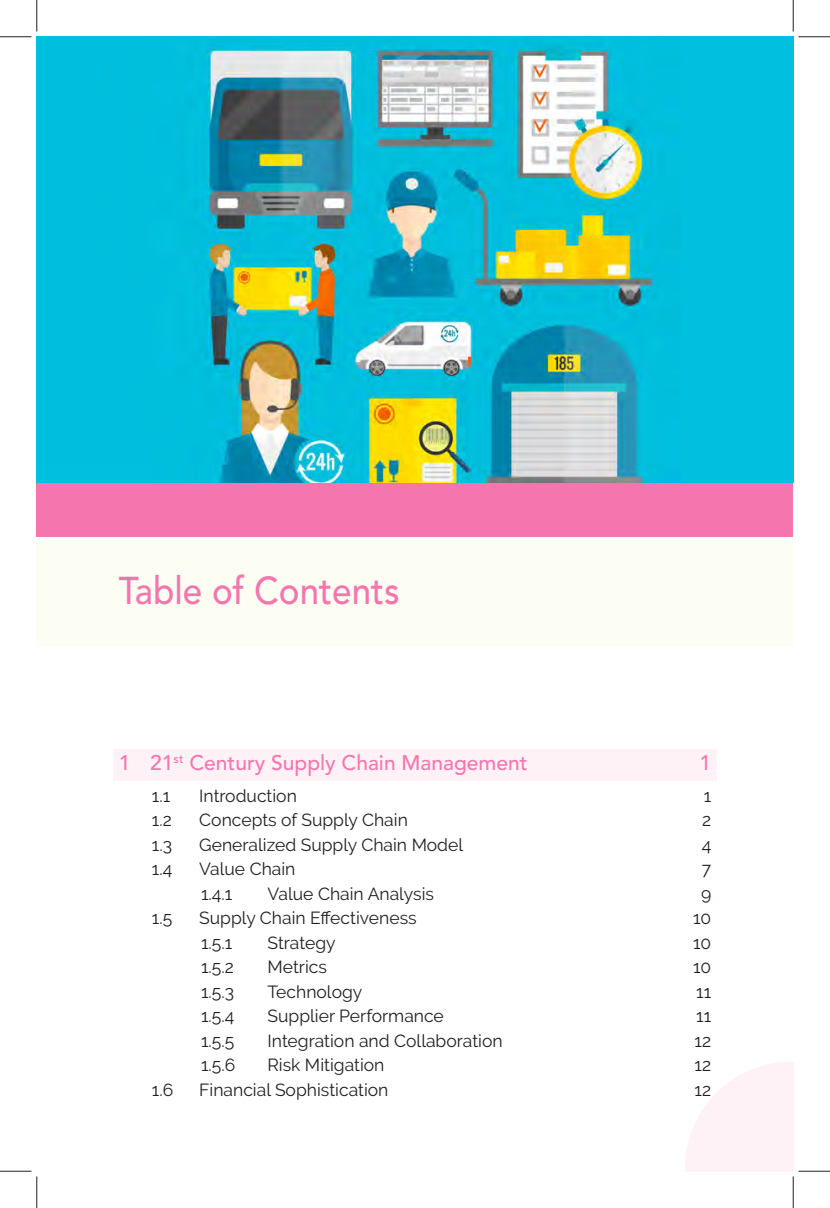
<style>
.page{position:relative;width:830px;height:1208px;background:#fff}
.page>*{position:absolute;margin:0;border:0;box-sizing:border-box;transform-origin:0 0}
.t1{font:500 38.5px "Avenir LT Std";color:#f576ae;scale:.91 1}
.t2{font:500 21px "Avenir LT Std";color:#f576ae}
.t3{font:17.5px "Raleway";color:#241f1f}
</style>
<div class="page">
<svg style="left:685px;top:1062px;width:108px;height:109px"></svg>
<div style="left:37px;top:481px;width:756px;height:55px;background:#f576ae"></div>
<div style="left:37px;top:541px;width:756px;height:105px;background:#fcfdf3"></div>
<div style="left:113px;top:749px;width:603px;height:31px;background:#fff2f7"></div>
<img style="left:37px;top:37px;width:756px;height:445px">
<hr style="left:0;top:36px;width:32px;height:1px;background:#241f1f">
<hr style="left:798px;top:36px;width:32px;height:1px;background:#241f1f">
<hr style="left:0;top:1170px;width:32px;height:1px;background:#241f1f">
<hr style="left:798px;top:1170px;width:32px;height:1px;background:#241f1f">
<hr style="left:36px;top:0;width:1px;height:32px;background:#241f1f">
<hr style="left:36px;top:1176px;width:1px;height:32px;background:#241f1f">
<hr style="left:792px;top:0;width:1px;height:32px;background:#241f1f">
<hr style="left:792px;top:1176px;width:1px;height:32px;background:#241f1f">
<h1 class="t1" style="left:119px;top:568px;width:310px">Table of Contents</h1>
<p class="t2" style="left:119px;top:751px;width:410px">1 21<sup>st</sup> Century Supply Chain Management</p>
<p class="t2" style="left:699px;top:751px;width:13px">1</p>
<p class="t3" style="left:152px;top:785px;width:20px">1.1</p>
<p class="t3" style="left:199px;top:785px;width:99px">Introduction</p>
<p class="t3" style="left:703px;top:785px;width:9px">1</p>
<p class="t3" style="left:152px;top:810px;width:21px">1.2</p>
<p class="t3" style="left:199px;top:810px;width:210px">Concepts of Supply Chain</p>
<p class="t3" style="left:702px;top:810px;width:11px">2</p>
<p class="t3" style="left:152px;top:834px;width:22px">1.3</p>
<p class="t3" style="left:199px;top:834px;width:265px">Generalized Supply Chain Model</p>
<p class="t3" style="left:701px;top:834px;width:11px">4</p>
<p class="t3" style="left:152px;top:859px;width:22px">1.4</p>
<p class="t3" style="left:199px;top:859px;width:98px">Value Chain</p>
<p class="t3" style="left:701px;top:859px;width:11px">7</p>
<p class="t3" style="left:201px;top:883px;width:33px">1.4.1</p>
<p class="t3" style="left:267px;top:883px;width:168px">Value Chain Analysis</p>
<p class="t3" style="left:701px;top:883px;width:12px">9</p>
<p class="t3" style="left:152px;top:908px;width:22px">1.5</p>
<p class="t3" style="left:199px;top:908px;width:219px">Supply Chain Effectiveness</p>
<p class="t3" style="left:693px;top:908px;width:20px">10</p>
<p class="t3" style="left:201px;top:932px;width:33px">1.5.1</p>
<p class="t3" style="left:267px;top:932px;width:70px">Strategy</p>
<p class="t3" style="left:693px;top:932px;width:20px">10</p>
<p class="t3" style="left:201px;top:957px;width:34px">1.5.2</p>
<p class="t3" style="left:267px;top:957px;width:61px">Metrics</p>
<p class="t3" style="left:693px;top:957px;width:20px">10</p>
<p class="t3" style="left:201px;top:981px;width:34px">1.5.3</p>
<p class="t3" style="left:267px;top:981px;width:96px">Technology</p>
<p class="t3" style="left:696px;top:981px;width:16px">11</p>
<p class="t3" style="left:201px;top:1006px;width:35px">1.5.4</p>
<p class="t3" style="left:267px;top:1006px;width:178px">Supplier Performance</p>
<p class="t3" style="left:696px;top:1006px;width:16px">11</p>
<p class="t3" style="left:201px;top:1030px;width:35px">1.5.5</p>
<p class="t3" style="left:267px;top:1030px;width:236px">Integration and Collaboration</p>
<p class="t3" style="left:694px;top:1030px;width:18px">12</p>
<p class="t3" style="left:201px;top:1055px;width:36px">1.5.6</p>
<p class="t3" style="left:267px;top:1055px;width:118px">Risk Mitigation</p>
<p class="t3" style="left:694px;top:1055px;width:18px">12</p>
<p class="t3" style="left:152px;top:1079px;width:23px">1.6</p>
<p class="t3" style="left:199px;top:1079px;width:191px">Financial Sophistication</p>
<p class="t3" style="left:694px;top:1079px;width:18px">12</p>
</div>
